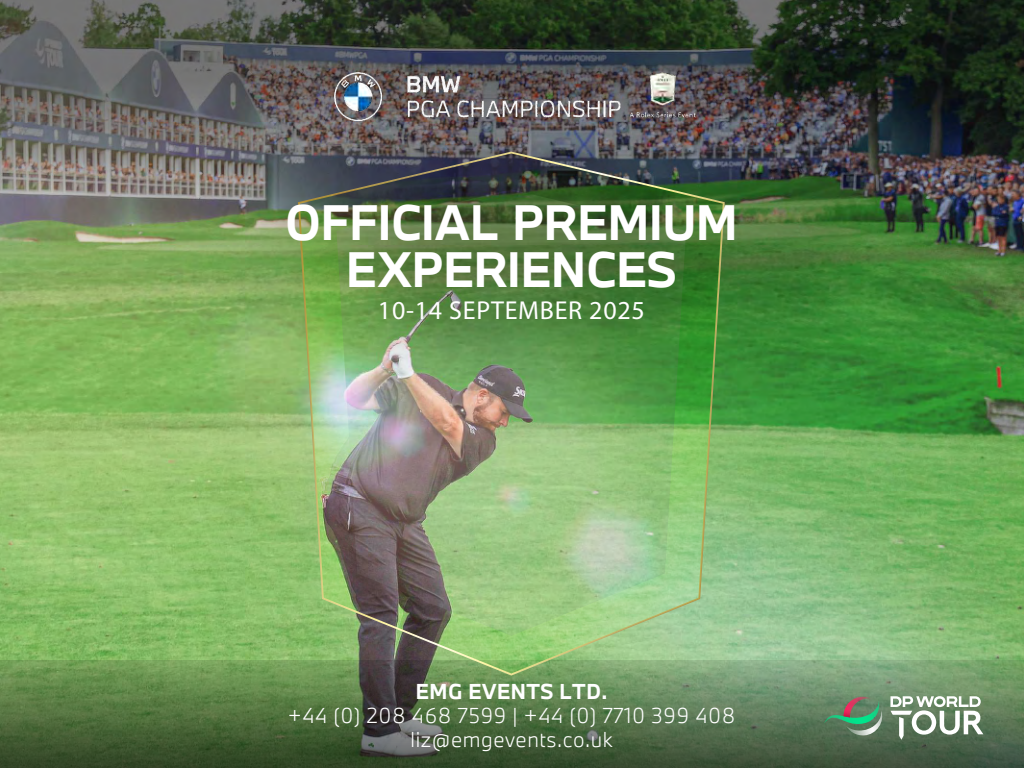
<style>
.page{position:relative;width:1024px;height:768px;background:#fff}
.page>*{position:absolute;margin:0;border:0;box-sizing:border-box;transform-origin:0 0}
.t1{font:700 46.2px/47px "BMW Type Next Latin";color:#fff;text-align:center}
.t2{font:26px "Myriad Pro";letter-spacing:.03em;color:#fff}
.t3{font:300 20px/24px "BMW Type Next Latin";letter-spacing:.03em;color:#fff;text-align:center}
.t4{font:700 20px "BMW Type Next Latin";letter-spacing:.03em;color:#fff}
</style>
<div class="page">
<img style="left:0;top:0;width:1024px;height:660px">
<svg style="left:0;top:660px;width:1024px;height:108px;background:#557249"></svg>
<img style="left:299px;top:153px;width:425px;height:522px">
<svg style="left:824px;top:696px;width:159px;height:44px"></svg>
<img style="left:334px;top:73px;width:362px;height:48px">
<h1 class="t1" style="left:285px;top:198px;width:454px">OFFICIAL PREMIUM<br>EXPERIENCES</h1>
<h2 class="t2" style="left:378px;top:295px;width:268px">10-14 SEPTEMBER 2025</h2>
<p class="t4" style="left:416px;top:678px;width:193px">EMG EVENTS LTD.</p>
<p class="t3" style="left:288px;top:703px;width:449px">+44 (0) 208 468 7599 | +44 (0) 7710 399 408 liz@emgevents.co.uk</p>
</div>
